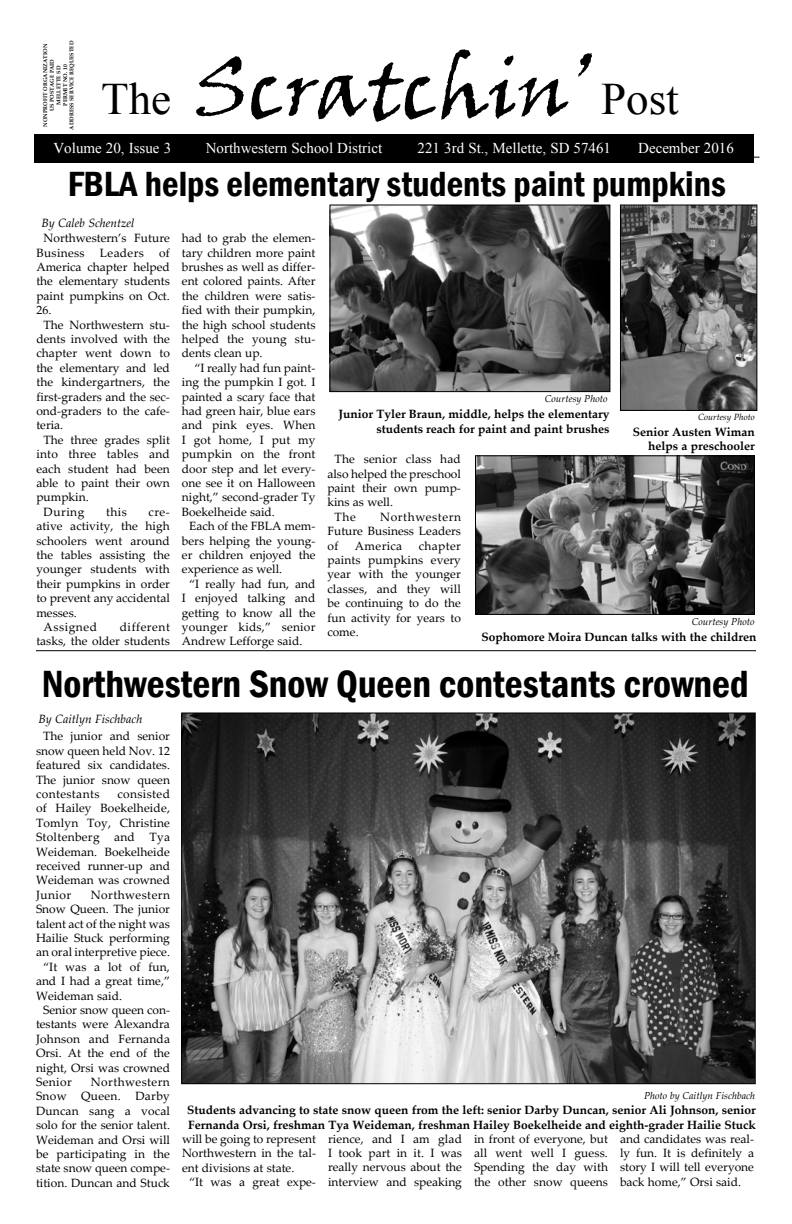
<style>
.page{position:relative;width:792px;height:1224px;background:#fff}
.page>*{position:absolute;margin:0;border:0;box-sizing:border-box;transform-origin:0 0}
.t1{font:80px "Viner Hand ITC";color:#000}
.t2{font:600 condensed 39px "Franklin Gothic";color:#000}
.t3{font:600 condensed 36px "Franklin Gothic";color:#000}
.t4{font:15px "Times New Roman";color:#fff}
.t5{font:12px/14.4px "Palatino Linotype";color:#000;text-align:justify}
.t6{font:700 12px/14.4px "Palatino Linotype";color:#000;text-align:right}
.t7{font:italic 12px "Palatino Linotype";color:#000}
.t8{font:12px "Palatino Linotype";letter-spacing:.035em;color:#000}
.t9{font:12px "Palatino Linotype";letter-spacing:.045em;color:#000}
.t10{font:12px "Palatino Linotype";letter-spacing:.025em;color:#000}
.t11{font:12px "Palatino Linotype";letter-spacing:.03em;color:#000}
.t12{font:italic 10px "Palatino Linotype";color:#000}
.t13{font:italic 9px "Palatino Linotype";color:#000}
.t14{font:700 5.5px/6.6px "Palatino Linotype";color:#000;text-align:center}
.s1{font-family:"Times New Roman";font-size:45px}
</style>
<div class="page">
<div style="left:34px;top:134px;width:720px;height:28px;background:#000"></div>
<hr style="left:40px;top:157px;width:720px;height:1px;background:#000">
<hr style="left:36px;top:650px;width:720px;height:1px;background:#000">
<img style="left:183px;top:714px;width:571px;height:368px">
<img style="left:622px;top:206px;width:133px;height:203px">
<div style="left:620px;top:204px;width:137px;height:207px;border:1px solid #000"></div>
<img style="left:331px;top:206px;width:277px;height:184px">
<div style="left:329px;top:204px;width:281px;height:188px;border:1px solid #000"></div>
<img style="left:477px;top:457px;width:276px;height:156px">
<div style="left:475px;top:455px;width:280px;height:160px;border:1px solid #000"></div>
<p class="t14" style="left:42px;top:130px;width:91px;rotate:-90deg">NONPROFIT ORGANIZATION<br>US POSTAGE PAID<br>MELLETTE SD<br>PERMIT NO. 10<br>ADDRESS SERVICE REQUESTED</p>
<h1 class="t1" style="left:101px;top:39px;width:579px"><span class="s1">The</span> Scratchin’ <span class="s1">Post</span></h1>
<p class="t4" style="left:54px;top:137px;width:119px">Volume 20, Issue 3</p>
<p class="t4" style="left:206px;top:137px;width:178px">Northwestern School District</p>
<p class="t4" style="left:418px;top:137px;width:195px">221 3rd St., Mellette, SD 57461</p>
<p class="t4" style="left:638px;top:137px;width:97px">December 2016</p>
<h3 class="t3" style="left:68px;top:160px;width:660px">FBLA helps elementary students paint pumpkins</h3>
<p class="t7" style="left:42px;top:214px;width:95px">By Caleb Schentzel</p>
<p class="t5" style="left:36px;top:231px;width:135px;text-indent:7px">Northwestern’s Future<br>Business</p>
<p class="t5" style="left:36px;top:245px;width:135px;text-indent:123px">of America chapter helped the elementary students paint pumpkins on Oct.<br>26.</p>
<p class="t5" style="left:36px;top:317px;width:135px;text-indent:7px">The Northwestern stu&shy;dents involved with the chapter went down to the elementary and led the kindergartners, the first-graders and the sec&shy;ond-graders to the cafe&shy;teria.</p>
<p class="t5" style="left:44px;top:432px;width:128px">The three grades split</p>
<p class="t5" style="left:36px;top:447px;width:135px">into three tables and</p>
<p class="t5" style="left:36px;top:461px;width:135px">each student had been</p>
<p class="t5" style="left:36px;top:475px;width:135px">able to paint their own</p>
<p class="t5" style="left:36px;top:490px;width:54px">pumpkin.</p>
<p class="t5" style="left:44px;top:504px;width:42px">During</p>
<p class="t5" style="left:106px;top:504px;width:22px">this</p>
<p class="t5" style="left:149px;top:504px;width:23px">cre-</p>
<p class="t5" style="left:36px;top:519px;width:135px">ative activity, the high</p>
<p class="t5" style="left:36px;top:533px;width:135px">schoolers went around</p>
<p class="t5" style="left:36px;top:547px;width:135px">the tables assisting the</p>
<p class="t5" style="left:36px;top:562px;width:135px">younger students with</p>
<p class="t5" style="left:36px;top:576px;width:135px">their pumpkins in order</p>
<p class="t5" style="left:36px;top:591px;width:135px">to prevent any accidental</p>
<p class="t5" style="left:36px;top:605px;width:42px">messes.</p>
<p class="t9" style="left:44px;top:618px;width:55px">Assigned</p>
<p class="t10" style="left:100px;top:244px;width:45px">Leaders</p>
<p class="t5" style="left:36px;top:619px;width:135px;text-align:right">different<br>tasks, the older students</p>
<p class="t5" style="left:182px;top:231px;width:135px">had to grab the elemen&shy;tary children more paint brushes as well as differ&shy;ent colored paints. After the children were satis&shy;fied with their pumpkin, the high school students helped the young stu&shy;dents clean up.</p>
<p class="t5" style="left:182px;top:360px;width:135px;text-indent:13px">“I really had fun paint&shy;ing the pumpkin I got. I painted a scary face that had green hair, blue ears and pink eyes. When I got home, I put my pumpkin on the front door step and let every&shy;one see it on Halloween night,” second-grader Ty Boekelheide said.</p>
<p class="t5" style="left:182px;top:519px;width:135px;text-indent:7px">Each of the FBLA mem&shy;bers helping the young&shy;er children enjoyed the experience as well.</p>
<p class="t5" style="left:182px;top:576px;width:135px;text-indent:7px">“I really had fun, and I enjoyed talking and getting to know all the younger kids,” senior Andrew Lefforge said.</p>
<p class="t12" style="left:545px;top:391px;width:64px">Courtesy Photo</p>
<p class="t6" style="left:338px;top:407px;width:273px">Junior Tyler Braun, middle, helps the elementary</p>
<p class="t13" style="left:698px;top:411px;width:58px">Courtesy Photo</p>
<p class="t6" style="left:376px;top:421px;width:235px">students reach for paint and paint brushes</p>
<p class="t6" style="left:633px;top:424px;width:123px">Senior Austen Wiman helps a preschooler</p>
<p class="t5" style="left:335px;top:452px;width:128px">The senior class had</p>
<p class="t5" style="left:327px;top:466px;width:135px">also helped the preschool</p>
<p class="t5" style="left:327px;top:480px;width:135px">paint their own pump-</p>
<p class="t5" style="left:327px;top:495px;width:67px">kins as well.</p>
<p class="t5" style="left:335px;top:509px;width:23px">The</p>
<p class="t5" style="left:327px;top:509px;width:135px;text-indent:53px">Northwestern Future Business Leaders of</p>
<p class="t11" style="left:355px;top:537px;width:49px">America</p>
<p class="t5" style="left:327px;top:538px;width:135px;text-indent:91px">chapter paints pumpkins every year with the younger classes, and they will be continuing to do the fun activity for years to come.</p>
<p class="t12" style="left:692px;top:614px;width:64px">Courtesy Photo</p>
<p class="t6" style="left:481px;top:629px;width:277px">Sophomore Moira Duncan talks with the children</p>
<h2 class="t2" style="left:42px;top:658px;width:709px">Northwestern Snow Queen contestants crowned</h2>
<p class="t5" style="left:36px;top:729px;width:136px;text-indent:7px">The junior and senior snow queen held Nov. 12 featured six candidates.<br>The junior snow queen contestants</p>
<p class="t7" style="left:38px;top:711px;width:105px">By Caitlyn Fischbach</p>
<p class="t5" style="left:36px;top:786px;width:136px;text-indent:81px">consisted of Hailey Boekelheide, Tomlyn Toy, Christine Stoltenberg and Tya Weideman. Boekelheide received runner-up and Weideman was crowned Junior</p>
<p class="t8" style="left:91px;top:886px;width:81px">Northwestern</p>
<p class="t5" style="left:36px;top:901px;width:136px">Snow Queen. The junior</p>
<p class="t5" style="left:36px;top:916px;width:135px">talent act of the night was</p>
<p class="t5" style="left:36px;top:930px;width:136px">Hailie Stuck performing</p>
<p class="t5" style="left:36px;top:945px;width:136px">an oral interpretive piece.</p>
<p class="t5" style="left:43px;top:959px;width:128px">“It was a lot of fun,</p>
<p class="t5" style="left:36px;top:973px;width:136px">and I had a great time,”</p>
<p class="t5" style="left:36px;top:988px;width:88px">Weideman said.</p>
<p class="t5" style="left:43px;top:1002px;width:128px">Senior snow queen con-</p>
<p class="t5" style="left:36px;top:1017px;width:135px">testants were Alexandra</p>
<p class="t5" style="left:36px;top:1031px;width:136px">Johnson and Fernanda</p>
<p class="t5" style="left:36px;top:1045px;width:135px">Orsi. At the end of the</p>
<p class="t5" style="left:36px;top:1060px;width:136px">night, Orsi was crowned</p>
<p class="t5" style="left:36px;top:1074px;width:37px">Senior</p>
<p class="t5" style="left:36px;top:1074px;width:136px;text-indent:55px">Northwestern Snow Queen. Darby Duncan sang a vocal solo for the senior talent.<br>Weideman and Orsi will be participating in the state snow queen compe&shy;tition. Duncan and Stuck</p>
<p class="t12" style="left:644px;top:1089px;width:113px">Photo by Caitlyn Fischbach</p>
<p class="t6" style="left:187px;top:1102px;width:570px;text-align:left">Students advancing to state snow queen from the left: senior Darby Duncan, senior Ali Johnson, senior<br>Fernanda Orsi, freshman Tya Weideman, freshman Hailey Boekelheide and eighth-grader Hailie Stuck</p>
<p class="t5" style="left:328px;top:1131px;width:136px">rience, and I am glad I took part in it. I was really nervous about the interview and speaking</p>
<p class="t5" style="left:474px;top:1131px;width:136px">in front of everyone, but all went well I guess.<br>Spending the day with the other snow queens</p>
<p class="t5" style="left:620px;top:1131px;width:136px">and candidates was real&shy;ly fun. It is definitely a story I will tell everyone back home,” Orsi said.</p>
<p class="t5" style="left:182px;top:1131px;width:135px">will be going to represent Northwestern in the tal&shy;ent divisions at state.</p>
<p class="t5" style="left:189px;top:1174px;width:128px">“It was a great expe-</p>
</div>
